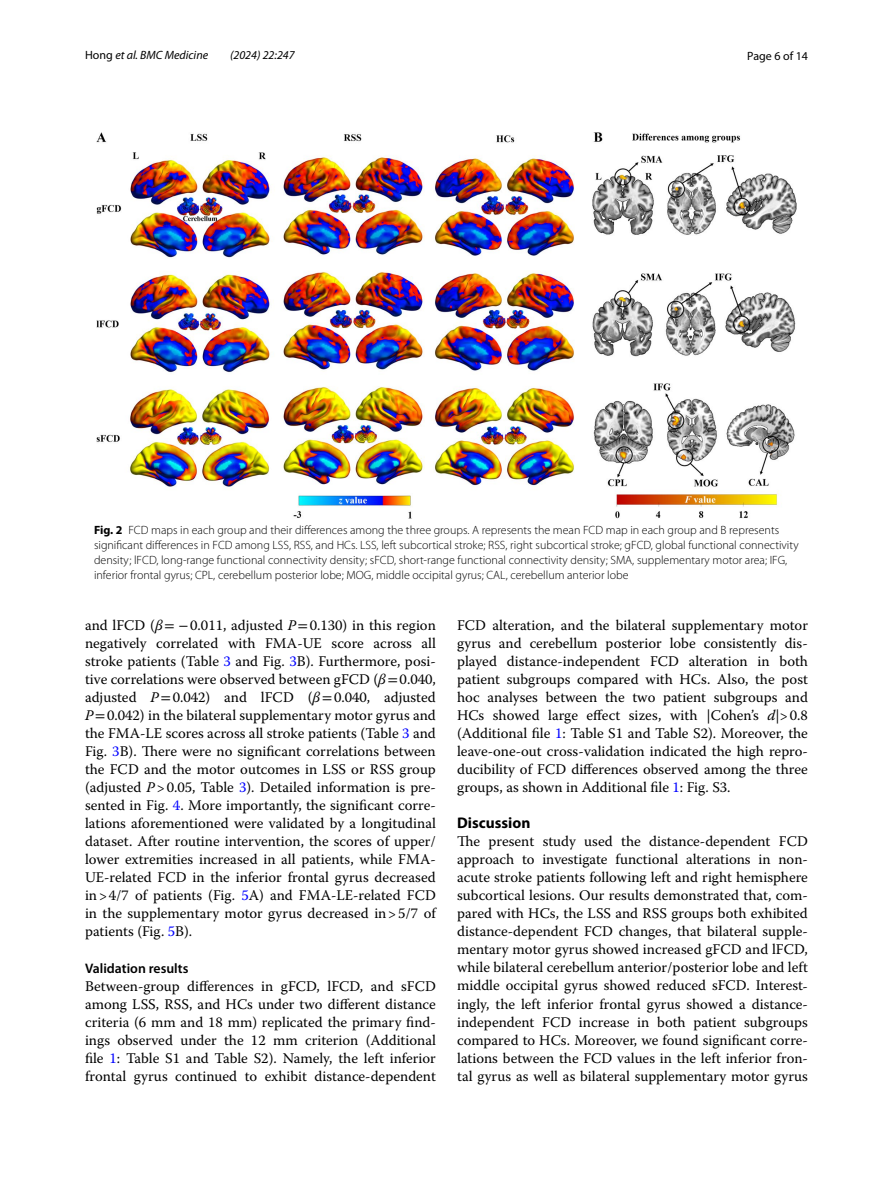
<style>
.page{position:relative;width:893px;height:1187px;background:#fff}
.page>*{position:absolute;margin:0;border:0;box-sizing:border-box;transform-origin:0 0}
.t1{font:700 15.45px "Myriad Pro";color:#000}
.t2{font:14.7px/18px "Warnock Pro";color:#000;text-align:justify}
.t3{font:600 13.8px "Myriad Pro";color:#000}
.t4{font:300 12px/15px "Myriad Pro";color:#000}
.t5{font:italic 12px "Myriad Pro";color:#000}
.t6{font:12px "Myriad Pro";color:#000}
.s1{font-style:normal}
.s2{font-weight:700}
.s3{font-style:italic}
.s4{font-family:"STIX"}
.s5{color:#00f}
</style>
<div class="page">
<img style="left:96px;top:133px;width:701px;height:386px">
<p class="t5" style="left:85px;top:48px;width:125px"><span class="s1">Hong</span> et al. BMC Medicine</p>
<p class="t5" style="left:230px;top:48px;width:66px">(2024) 22:247</p>
<p class="t6" style="left:747px;top:48px;width:62px">Page 6 of 14</p>
<p class="t4" style="left:94px;top:522px;width:706px"><span class="s2">Fig. 2</span> FCD maps in each group and their differences among the three groups. A represents the mean FCD map in each group and B represents significant differences in FCD among LSS, RSS, and HCs. LSS, left subcortical stroke; RSS, right subcortical stroke; gFCD, global functional connectivity density; lFCD, long-range functional connectivity density; sFCD, short-range functional connectivity density; SMA, supplementary motor area; IFG, inferior frontal gyrus; CPL, cerebellum posterior lobe; MOG, middle occipital gyrus; CAL, cerebellum anterior lobe</p>
<p class="t2" style="left:85px;top:616px;width:352px">and lFCD (<span class="s3">β</span><span class="s4">= −</span>0.011, adjusted <span class="s3">P</span><span class="s4">=</span>0.130) in this region negatively correlated with FMA-UE score across all stroke patients (Table <span class="s5">3</span> and Fig. <span class="s5">3</span>B). Furthermore, posi&shy;tive correlations were observed between gFCD (<span class="s3">β</span><span class="s4">=</span>0.040, adjusted <span class="s3">P</span><span class="s4">=</span>0.042) and lFCD (<span class="s3">β</span><span class="s4">=</span>0.040, adjusted <span class="s3">P</span><span class="s4">=</span>0.042) in the bilateral supplementary motor gyrus and the FMA-LE scores across all stroke patients (Table <span class="s5">3</span> and Fig. <span class="s5">3</span>B). There were no significant correlations between the FCD and the motor outcomes in LSS or RSS group (adjusted <span class="s3">P</span>&gt;0.05, Table <span class="s5">3</span>). Detailed information is pre&shy;sented in Fig. <span class="s5">4</span>. More importantly, the significant corre&shy;lations aforementioned were validated by a longitudinal dataset. After routine intervention, the scores of upper/ lower extremities increased in all patients, while FMA-UE-related FCD in the inferior frontal gyrus decreased in&gt;4/7 of patients (Fig. <span class="s5">5</span>A) and FMA-LE-related FCD in the supplementary motor gyrus decreased in&gt;5/7 of patients (Fig. <span class="s5">5</span>B).</p>
<p class="t3" style="left:85px;top:959px;width:105px">Validation results</p>
<p class="t2" style="left:85px;top:976px;width:352px">Between-group differences in gFCD, lFCD, and sFCD among LSS, RSS, and HCs under two different distance criteria (6 mm and 18 mm) replicated the primary find&shy;ings observed under the 12 mm criterion (Additional file <span class="s5">1</span>: Table S1 and Table S2). Namely, the left inferior frontal gyrus continued to exhibit distance-dependent</p>
<p class="t2" style="left:457px;top:616px;width:352px">FCD alteration, and the bilateral supplementary motor gyrus and cerebellum posterior lobe consistently dis&shy;played distance-independent FCD alteration in both patient subgroups compared with HCs. Also, the post hoc analyses between the two patient subgroups and HCs showed large effect sizes, with |Cohen’s <span class="s3">d|</span>&gt;0.8 (Additional file <span class="s5">1</span>: Table S1 and Table S2). Moreover, the leave-one-out cross-validation indicated the high repro&shy;ducibility of FCD differences observed among the three groups, as shown in Additional file <span class="s5">1</span>: Fig. S3.</p>
<p class="t1" style="left:457px;top:813px;width:75px">Discussion</p>
<p class="t2" style="left:457px;top:832px;width:352px">The present study used the distance-dependent FCD approach to investigate functional alterations in non&shy;acute stroke patients following left and right hemisphere subcortical lesions. Our results demonstrated that, com&shy;pared with HCs, the LSS and RSS groups both exhibited distance-dependent FCD changes, that bilateral supple&shy;mentary motor gyrus showed increased gFCD and lFCD, while bilateral cerebellum anterior/posterior lobe and left middle occipital gyrus showed reduced sFCD. Interest&shy;ingly, the left inferior frontal gyrus showed a distance&shy;independent FCD increase in both patient subgroups compared to HCs. Moreover, we found significant corre&shy;lations between the FCD values in the left inferior fron&shy;tal gyrus as well as bilateral supplementary motor gyrus</p>
</div>
